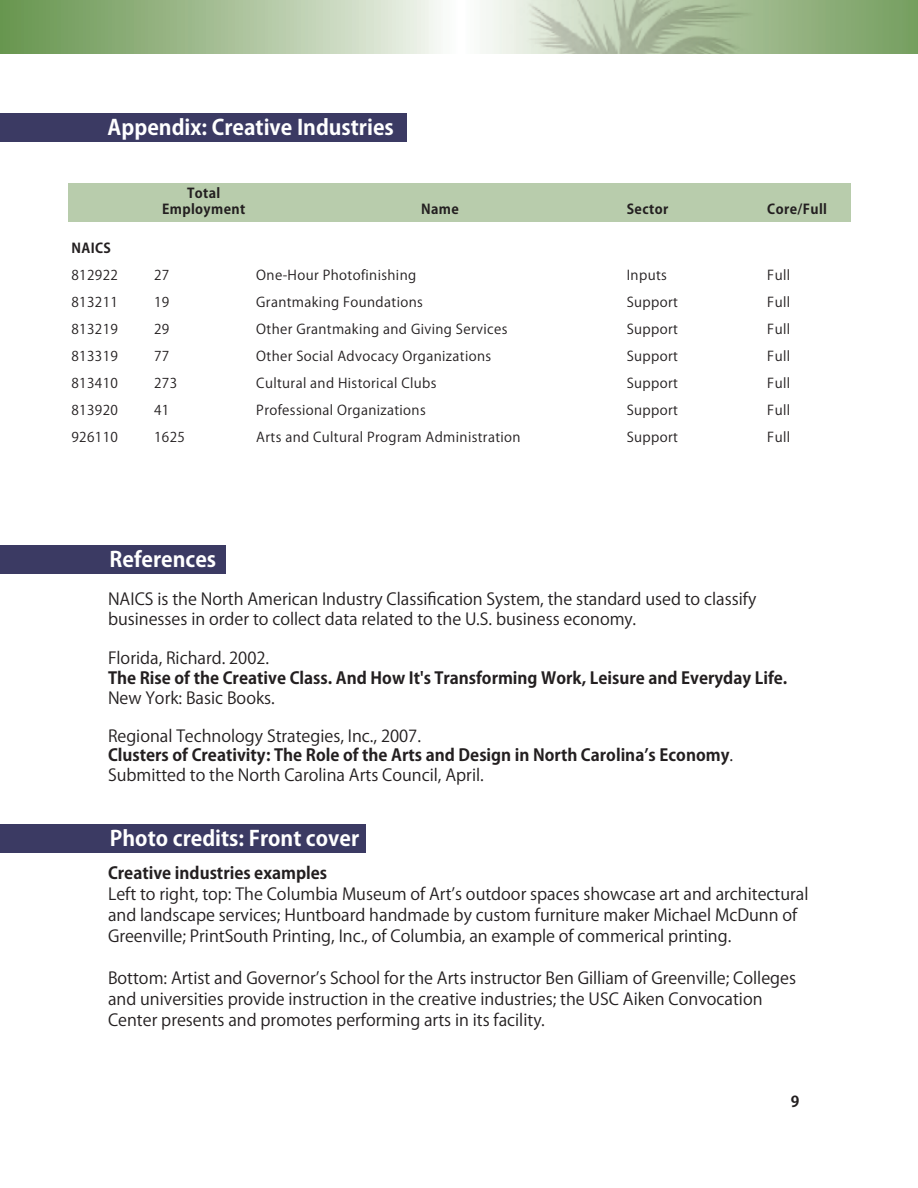
<style>
.page{position:relative;width:918px;height:1188px;background:#fff}
.page>*{position:absolute;margin:0;border:0;box-sizing:border-box;transform-origin:0 0}
.t1{font:700 21px "Koz Go Pro";color:#fff}
.t2{font:16.5px/21px "Koz Go Pro";color:#231f20}
.t3{font:700 16.5px/19.8px "Koz Go Pro";color:#231f20}
.t4{font:700 15px "Koz Go Pro";color:#231f20}
.t5{font:13.5px/27px "Koz Go Pro";letter-spacing:.03em;color:#231f20}
.t6{font:700 13.5px/16.2px "Koz Go Pro";letter-spacing:.03em;color:#231f20;text-align:center}
.s1{font-weight:700}
.s2{font-weight:400}
</style>
<div class="page">
<div style="left:0;top:113px;width:406px;height:29px;background:#3b3a63"></div>
<div style="left:68px;top:183px;width:83px;height:39px;background:#b8ccac"></div>
<div style="left:151px;top:183px;width:102px;height:39px;background:#b8ccac"></div>
<div style="left:253px;top:183px;width:371px;height:39px;background:#b8ccac"></div>
<div style="left:624px;top:183px;width:140px;height:39px;background:#b8ccac"></div>
<div style="left:764px;top:183px;width:87px;height:39px;background:#b8ccac"></div>
<svg style="left:0;top:0;width:430px;height:54px;background:#a5bf96"></svg>
<img style="left:430px;top:0;width:488px;height:54px">
<div style="left:0;top:545px;width:225px;height:29px;background:#3b3a63"></div>
<div style="left:0;top:824px;width:366px;height:28px;background:#3b3a63"></div>
<p class="t1" style="left:108px;top:114px;width:288px">Appendix: Creative Industries</p>
<p class="t6" style="left:162px;top:186px;width:85px">Total<br>Employment</p>
<p class="t6" style="left:421px;top:202px;width:39px">Name</p>
<p class="t6" style="left:627px;top:202px;width:43px">Sector</p>
<p class="t6" style="left:767px;top:202px;width:61px">Core/Full</p>
<p class="t5" style="left:71px;top:235px;width:48px"><span class="s1">NAICS<br></span>812922</p>
<p class="t5" style="left:154px;top:262px;width:17px">27</p>
<p class="t5" style="left:256px;top:262px;width:161px">One-Hour Photofinishing</p>
<p class="t5" style="left:627px;top:262px;width:42px">Inputs</p>
<p class="t5" style="left:767px;top:262px;width:24px">Full</p>
<p class="t5" style="left:71px;top:289px;width:48px">813211</p>
<p class="t5" style="left:154px;top:289px;width:17px">19</p>
<p class="t5" style="left:256px;top:289px;width:168px">Grantmaking Foundations</p>
<p class="t5" style="left:627px;top:289px;width:53px">Support</p>
<p class="t5" style="left:767px;top:289px;width:24px">Full</p>
<p class="t5" style="left:71px;top:316px;width:48px">813219</p>
<p class="t5" style="left:154px;top:316px;width:17px">29</p>
<p class="t5" style="left:256px;top:316px;width:253px">Other Grantmaking and Giving Services</p>
<p class="t5" style="left:627px;top:316px;width:53px">Support</p>
<p class="t5" style="left:767px;top:316px;width:24px">Full</p>
<p class="t5" style="left:71px;top:343px;width:48px">813319</p>
<p class="t5" style="left:154px;top:343px;width:17px">77</p>
<p class="t5" style="left:256px;top:343px;width:236px">Other Social Advocacy Organizations</p>
<p class="t5" style="left:627px;top:343px;width:53px">Support</p>
<p class="t5" style="left:767px;top:343px;width:24px">Full</p>
<p class="t5" style="left:71px;top:370px;width:48px">813410</p>
<p class="t5" style="left:154px;top:370px;width:25px">273</p>
<p class="t5" style="left:256px;top:370px;width:182px">Cultural and Historical Clubs</p>
<p class="t5" style="left:627px;top:370px;width:53px">Support</p>
<p class="t5" style="left:767px;top:370px;width:24px">Full</p>
<p class="t5" style="left:71px;top:397px;width:48px">813920</p>
<p class="t5" style="left:154px;top:397px;width:17px">41</p>
<p class="t5" style="left:256px;top:397px;width:171px">Professional Organizations</p>
<p class="t5" style="left:627px;top:397px;width:53px">Support</p>
<p class="t5" style="left:767px;top:397px;width:24px">Full</p>
<p class="t5" style="left:71px;top:424px;width:48px">926110</p>
<p class="t5" style="left:154px;top:424px;width:32px">1625</p>
<p class="t5" style="left:256px;top:424px;width:266px">Arts and Cultural Program Administration</p>
<p class="t5" style="left:627px;top:424px;width:53px">Support</p>
<p class="t5" style="left:767px;top:424px;width:24px">Full</p>
<p class="t1" style="left:110px;top:546px;width:108px">References</p>
<p class="t2" style="left:108px;top:589px;width:650px;line-height:19.8px">NAICS is the North American Industry Classification System, the standard used to classify businesses in order to collect data related to the U.S. business economy.</p>
<p class="t3" style="left:108px;top:649px;width:681px"><span class="s2">Florida, Richard. 2002.<br></span>The Rise of the Creative Class. And How It's Transforming Work, Leisure and Everyday Life.<br><span class="s2">New York: Basic Books.</span></p>
<p class="t2" style="left:108px;top:726px;width:627px;line-height:19.8px">Regional Technology Strategies, Inc., 2007.<br><span class="s1">Clusters of Creativity: The Role of the Arts and Design in North Carolina’s Economy</span>.<br>Submitted to the North Carolina Arts Council, April.</p>
<p class="t1" style="left:110px;top:825px;width:251px">Photo credits: Front cover</p>
<p class="t2" style="left:108px;top:862px;width:702px"><span class="s1">Creative industries examples<br></span>Left to right, top: The Columbia Museum of Art’s outdoor spaces showcase art and architectural and landscape services; Huntboard handmade by custom furniture maker Michael McDunn of Greenville; PrintSouth Printing, Inc., of Columbia, an example of commerical printing.</p>
<p class="t2" style="left:108px;top:967px;width:690px">Bottom: Artist and Governor’s School for the Arts instructor Ben Gilliam of Greenville; Colleges and universities provide instruction in the creative industries; the USC Aiken Convocation<br>Center presents and promotes performing arts in its facility.</p>
<p class="t4" style="left:791px;top:1092px;width:10px">9</p>
</div>
